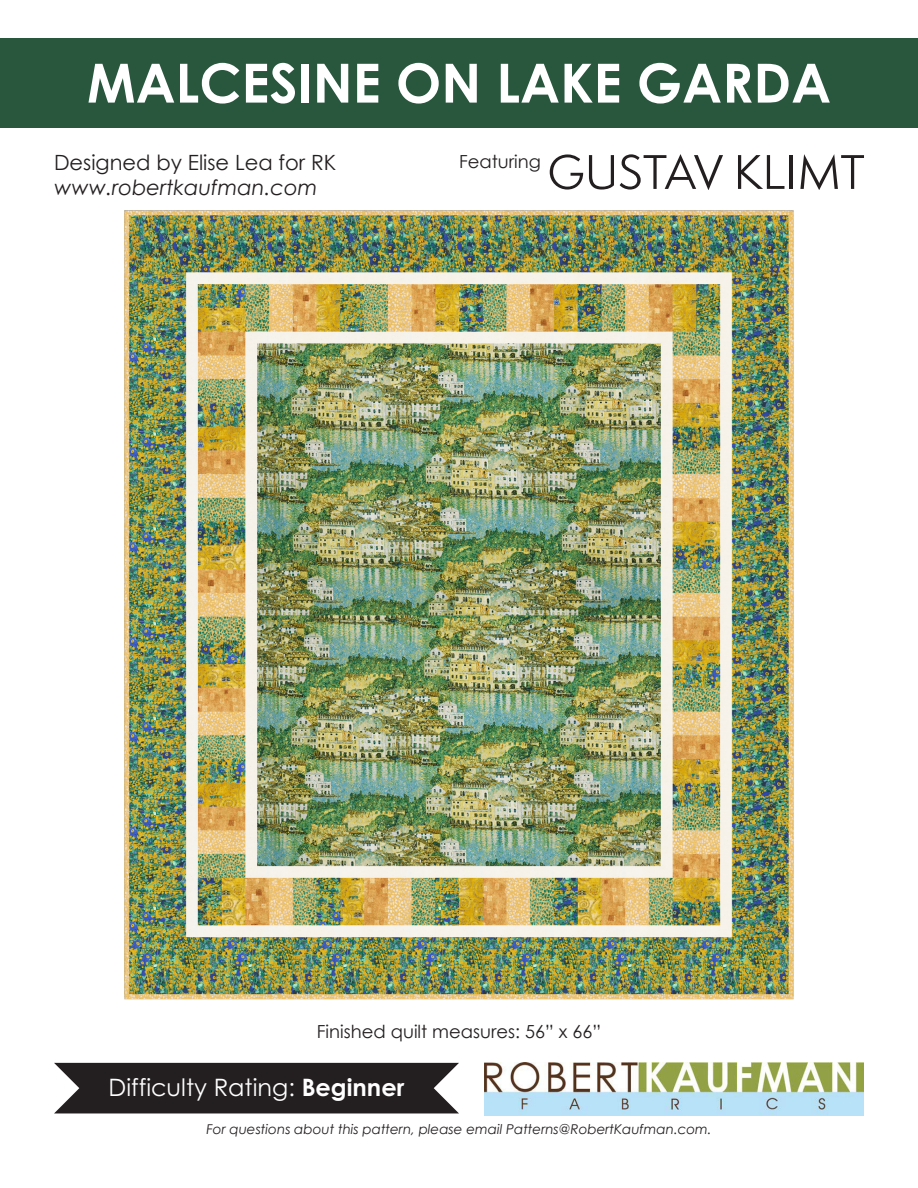
<style>
.page{position:relative;width:918px;height:1188px;background:#fff}
.page>*{position:absolute;margin:0;border:0;box-sizing:border-box;transform-origin:0 0}
.t1{font:700 67.5px "Century Gothic";color:#fff}
.Pattern_Title{font:700 54px "Century Gothic";color:#fff}
.t2{font:24px "Century Gothic";color:#fff}
.t3{font:21px "Century Gothic";color:#231f20}
.t4{font:italic 21px "Century Gothic";color:#231f20}
.t5{font:18px "Century Gothic";color:#231f20}
.t6{font:italic 13.5px "Century Gothic";color:#231f20}
.s1{font-weight:700}
</style>
<div class="page">
<div style="left:54px;top:1063px;width:405px;height:50px;background:#231f20"></div>
<div style="left:0;top:38px;width:918px;height:90px;background:#28573e"></div>
<img style="left:484px;top:1063px;width:379px;height:52px">
<svg style="left:550px;top:154px;width:33px;height:35px"></svg>
<svg style="left:589px;top:155px;width:25px;height:34px"></svg>
<svg style="left:620px;top:154px;width:103px;height:35px"></svg>
<svg style="left:738px;top:155px;width:46px;height:34px"></svg>
<hr style="left:790px;top:155px;width:3px;height:34px;background:#231f20">
<svg style="left:800px;top:154px;width:64px;height:35px"></svg>
<img style="left:124px;top:210px;width:670px;height:790px">
<p class="t1" style="left:290px;top:27px;width:334px">Just Kisses</p>
<p class="Pattern_Title" style="left:87px;top:42px;width:746px">MALCESINE ON LAKE GARDA</p>
<p class="t3" style="left:54px;top:148px;width:284px">Designed by Elise Lea for RK</p>
<p class="t4" style="left:54px;top:173px;width:265px">www.robertkaufman.com</p>
<p class="t5" style="left:459px;top:148px;width:83px">Featuring</p>
<p class="t5" style="left:317px;top:1019px;width:286px">Finished quilt measures: 56” x 66”</p>
<p class="t2" style="left:109px;top:1070px;width:297px">Difficulty Rating: <span class="s1">Beginner</span></p>
<p class="t6" style="left:206px;top:1120px;width:507px">For questions about this pattern, please email Patterns@RobertKaufman.com.</p>
</div>
